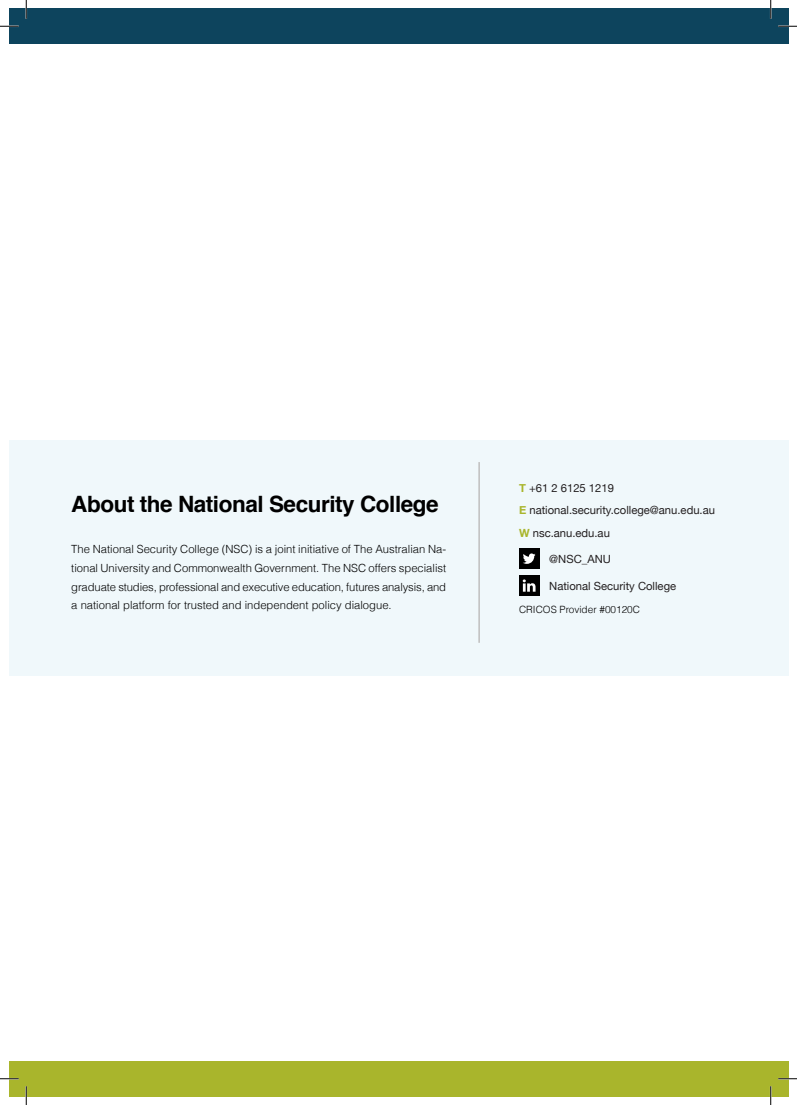
<style>
.page{position:relative;width:797px;height:1105px;background:#fff}
.page>*{position:absolute;margin:0;border:0;box-sizing:border-box;transform-origin:0 0}
.Chapter_heading{font:700 22.5px "Helvetica";letter-spacing:-.02em;color:#000}
.body_Copy{font:300 11.25px/18.8px "Helvetica";color:#000;text-align:justify}
.t1{font:11.25px "Helvetica Neue";color:#231f20}
.body_Copy-2{font:300 10px "Helvetica";color:#000}
.s1{font-weight:700;color:#a9b52c}
</style>
<div class="page">
<div style="left:9px;top:440px;width:779px;height:236px;background:#f0f8fb"></div>
<hr style="left:479px;top:462px;width:1px;height:181px;background:#a7a2a0">
<div style="left:519px;top:549px;width:20px;height:20px;background:#000"></div>
<svg style="left:523px;top:553px;width:12px;height:11px"></svg>
<div style="left:519px;top:575px;width:20px;height:21px;background:#000"></div>
<svg style="left:522px;top:579px;width:13px;height:13px"></svg>
<div style="left:9px;top:1061px;width:779px;height:35px;background:#a9b52c"></div>
<div style="left:9px;top:9px;width:779px;height:35px;background:#0d445d"></div>
<svg style="left:0;top:25px;width:19px;height:2px"></svg>
<svg style="left:778px;top:25px;width:19px;height:2px"></svg>
<svg style="left:0;top:1078px;width:19px;height:1px"></svg>
<svg style="left:778px;top:1078px;width:19px;height:1px"></svg>
<svg style="left:25px;top:0;width:2px;height:19px"></svg>
<svg style="left:25px;top:1086px;width:2px;height:19px"></svg>
<svg style="left:770px;top:0;width:1px;height:19px"></svg>
<svg style="left:770px;top:1086px;width:1px;height:19px"></svg>
<p class="Chapter_heading" style="left:71px;top:486px;width:369px">About the National Security College</p>
<p class="body_Copy" style="left:71px;top:539px;width:376px">The National Security College (NSC) is a joint initiative of The Australian Na&shy;tional University and Commonwealth Government. The NSC offers specialist graduate studies, professional and executive education, futures analysis, and a national platform for trusted and independent policy dialogue.</p>
<p class="t1" style="left:519px;top:480px;width:96px"><span class="s1">T</span> +61 2 6125 1219</p>
<p class="t1" style="left:519px;top:502px;width:197px"><span class="s1">E</span> national.security.college@anu.edu.au</p>
<p class="t1" style="left:519px;top:525px;width:92px"><span class="s1">W</span> nsc.anu.edu.au</p>
<p class="t1" style="left:549px;top:551px;width:63px">@NSC_ANU</p>
<p class="t1" style="left:549px;top:578px;width:128px">National Security College</p>
<p class="body_Copy-2" style="left:519px;top:602px;width:122px">CRICOS Provider #00120C</p>
</div>
